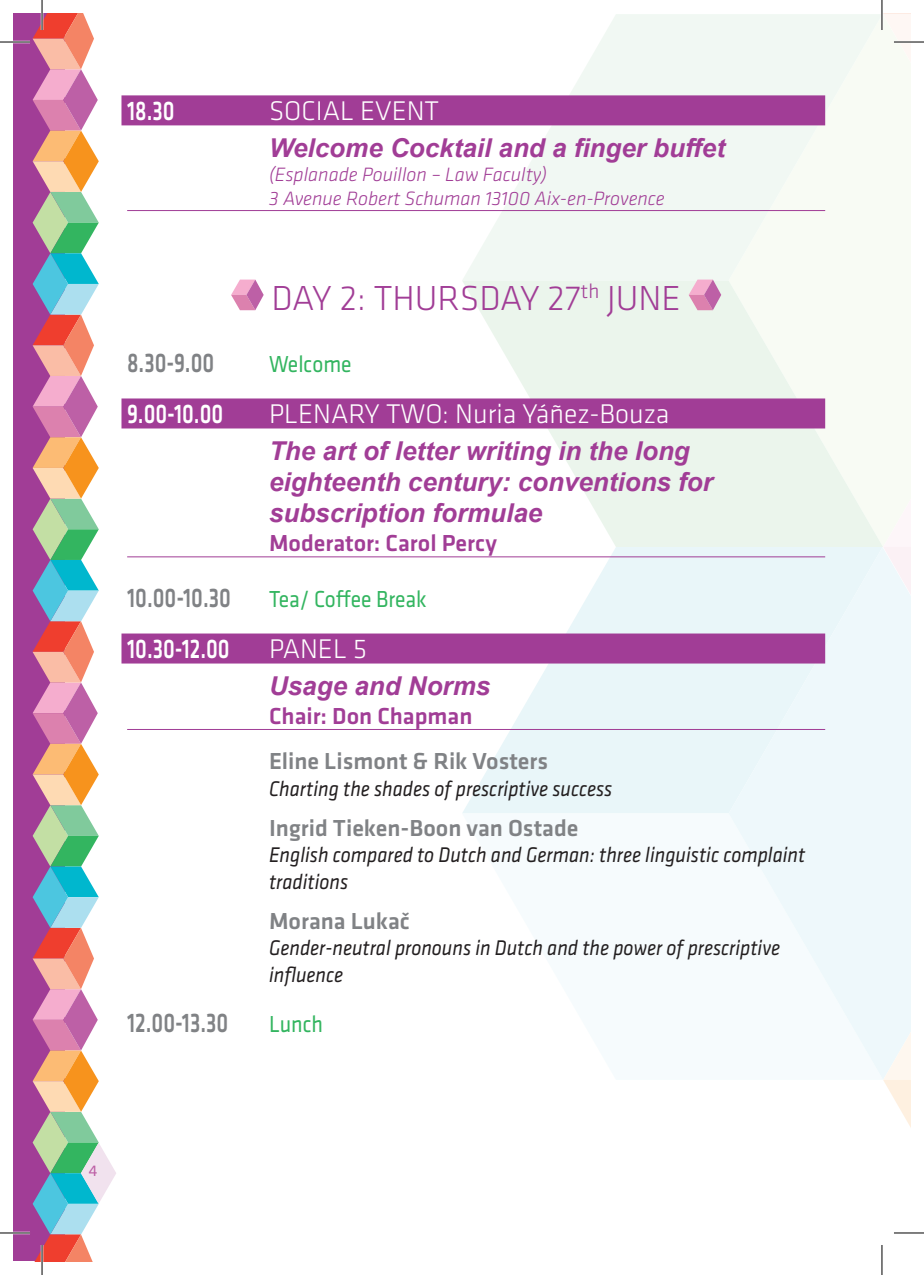
<style>
.page{position:relative;width:924px;height:1275px;background:#fff}
.page>*{position:absolute;margin:0;border:0;box-sizing:border-box;transform-origin:0 0}
.jour{font:300 36px "Klavika Basic";color:#a13d96}
.Panel{font:300 28px "Klavika Basic";color:#fff}
.titre_horaire{font:500 28px "Klavika Basic";color:#808285;scale:.75 1}
.Panel-2{font:500 28px "Klavika Basic";color:#fff;scale:.75 1}
.Titre_panel{font:italic 700 26px/31.2px "Arial";color:#a13d96}
.nom_intervenant{font:500 24px "Klavika Basic";color:#808285}
.chair_modérateur{font:500 24px "Klavika Basic";color:#a13d96}
.titre_horaire-2{font:24px "Klavika Basic";color:#33b560;scale:.9 1}
.Intervention{font:italic 22px/26.4px "Klavika Basic";color:#231f20;scale:.9 1}
.dernière_ligne_event{font:italic 300 20px/24px "Klavika Basic";color:#a13d96}
.t1{font:16px "Klavika Basic";color:#bd60a6}
</style>
<div class="page">
<div style="left:14px;top:14px;width:51px;height:1247px;background:#a13d96"></div>
<svg style="left:462px;top:14px;width:420px;height:266px;fill:#f1f8f3"></svg>
<svg style="left:462px;top:280px;width:420px;height:267px;fill:#ebf5ec"></svg>
<svg style="left:462px;top:547px;width:266px;height:266px;fill:#e9f6f9"></svg>
<div style="left:728px;top:547px;width:154px;height:530px;background:#eef8fb"></div>
<svg style="left:882px;top:14px;width:27px;height:1247px"></svg>
<svg style="left:33px;top:14px;width:83px;height:1247px"></svg>
<div style="left:121px;top:95px;width:703px;height:30px;background:#a13d96"></div>
<hr style="left:127px;top:210px;width:697px;height:1px;background:#a13d96">
<div style="left:121px;top:398px;width:703px;height:30px;background:#a13d96"></div>
<hr style="left:127px;top:556px;width:697px;height:1px;background:#a13d96">
<div style="left:121px;top:633px;width:703px;height:30px;background:#a13d96"></div>
<hr style="left:127px;top:729px;width:697px;height:1px;background:#a13d96">
<svg style="left:231px;top:279px;width:32px;height:31px"></svg>
<svg style="left:688px;top:279px;width:33px;height:31px"></svg>
<hr style="left:0;top:41px;width:30px;height:2px;background:#fff">
<hr style="left:893px;top:41px;width:30px;height:2px;background:#fff">
<hr style="left:0;top:1231px;width:30px;height:3px;background:#fff">
<hr style="left:893px;top:1231px;width:30px;height:3px;background:#fff">
<hr style="left:41px;top:0;width:2px;height:30px;background:#fff">
<hr style="left:41px;top:1245px;width:2px;height:30px;background:#fff">
<hr style="left:880px;top:0;width:2px;height:30px;background:#fff">
<hr style="left:0;top:42px;width:30px;height:1px;background:#000">
<hr style="left:893px;top:42px;width:30px;height:1px;background:#000">
<hr style="left:0;top:1232px;width:30px;height:1px;background:#000">
<hr style="left:893px;top:1232px;width:30px;height:1px;background:#000">
<hr style="left:42px;top:0;width:1px;height:30px;background:#000">
<hr style="left:42px;top:1245px;width:1px;height:30px;background:#000">
<hr style="left:881px;top:0;width:1px;height:30px;background:#000">
<hr style="left:881px;top:1245px;width:1px;height:30px;background:#000">
<p class="Panel-2" style="left:127px;top:91px;width:65px">18.30</p>
<p class="Panel" style="left:269px;top:94px;width:171px">SOCIAL EVENT</p>
<p class="Titre_panel" style="left:269px;top:133px;width:457px">Welcome Cocktail and a finger buffet</p>
<p class="dernière_ligne_event" style="left:269px;top:162px;width:397px">(Esplanade Pouillon – Law Faculty)<br>3 Avenue Robert Schuman 13100 Aix-en-Provence</p>
<p class="jour" style="left:271px;top:277px;width:410px">DAY 2: THURSDAY 27<sup>th</sup> JUNE</p>
<p class="titre_horaire" style="left:127px;top:344px;width:118px">8.30-9.00</p>
<p class="titre_horaire-2" style="left:269px;top:348px;width:93px">Welcome</p>
<p class="Panel-2" style="left:127px;top:394px;width:130px">9.00-10.00</p>
<p class="Panel" style="left:269px;top:397px;width:402px">PLENARY TWO: Nuria Yáñez-Bouza</p>
<p class="Titre_panel" style="left:269px;top:436px;width:445px">The art of letter writing in the long eighteenth century: conventions for subscription formulae</p>
<p class="chair_modérateur" style="left:269px;top:527px;width:229px">Moderator: Carol Percy</p>
<p class="titre_horaire" style="left:127px;top:579px;width:140px">10.00-10.30</p>
<p class="titre_horaire-2" style="left:269px;top:583px;width:176px">Tea/ Coffee Break</p>
<p class="Panel-2" style="left:127px;top:629px;width:138px">10.30-12.00</p>
<p class="Panel" style="left:269px;top:631px;width:99px">PANEL 5</p>
<p class="Titre_panel" style="left:269px;top:671px;width:223px">Usage and Norms</p>
<p class="chair_modérateur" style="left:269px;top:699px;width:205px">Chair: Don Chapman</p>
<p class="nom_intervenant" style="left:269px;top:745px;width:280px">Eline Lismont &amp; Rik Vosters</p>
<p class="Intervention" style="left:269px;top:775px;width:383px">Charting the shades of prescriptive success</p>
<p class="nom_intervenant" style="left:269px;top:811px;width:311px">Ingrid Tieken-Boon van Ostade</p>
<p class="Intervention" style="left:269px;top:841px;width:597px">English compared to Dutch and German: three linguistic complaint traditions</p>
<p class="nom_intervenant" style="left:269px;top:904px;width:142px">Morana Lukač</p>
<p class="Intervention" style="left:269px;top:934px;width:569px">Gender-neutral pronouns in Dutch and the power of prescriptive influence</p>
<p class="titre_horaire" style="left:127px;top:1004px;width:136px">12.00-13.30</p>
<p class="titre_horaire-2" style="left:269px;top:1008px;width:62px">Lunch</p>
<p class="t1" style="left:89px;top:1160px;width:10px">4</p>
</div>
